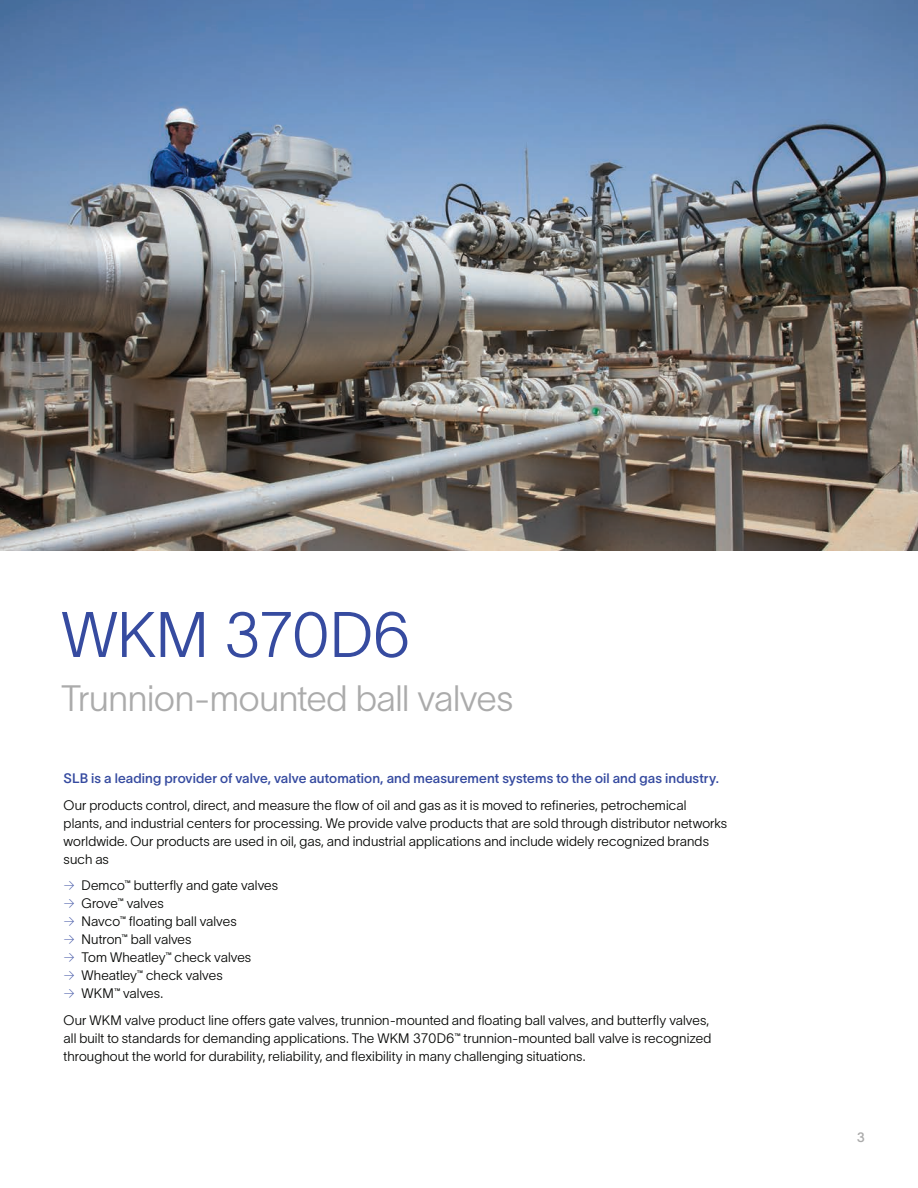
<style>
.page{position:relative;width:918px;height:1188px;background:#fff}
.page>*{position:absolute;margin:0;border:0;box-sizing:border-box;transform-origin:0 0}
.t1{font:63px "SLB Sans";letter-spacing:-.015em;color:#364ba0}
.t2{font:36px "SLB Sans";letter-spacing:-.01em;color:#ababab}
.t3{font:13.5px/18px "SLB Sans";letter-spacing:.005em;color:#040503}
.t4{font:700 13.5px "SLB Sans";letter-spacing:.005em;color:#364ba0}
.t5{font:700 13.5px "SLB Sans";color:#ababab}
.s1{font-weight:300;color:#364ba0}
</style>
<div class="page">
<img style="left:0;top:0;width:918px;height:551px">
<h1 class="t1" style="left:61px;top:590px;width:352px">WKM 370D6</h1>
<h2 class="t2" style="left:61px;top:673px;width:453px">Trunnion-mounted ball valves</h2>
<p class="t4" style="left:64px;top:769px;width:657px">SLB is a leading provider of valve, valve automation, and measurement systems to the oil and gas industry.</p>
<p class="t3" style="left:64px;top:795px;width:665px">Our products control, direct, and measure the flow of oil and gas as it is moved to refineries, petrochemical plants, and industrial centers for processing. We provide valve products that are sold through distributor networks worldwide. Our products are used in oil, gas, and industrial applications and include widely recognized brands such as</p>
<p class="t3" style="left:64px;top:876px;width:216px"><span class="s1">→</span> Demco™ butterfly and gate valves</p>
<p class="t3" style="left:64px;top:894px;width:102px"><span class="s1">→</span> Grove™ valves</p>
<p class="t3" style="left:64px;top:912px;width:175px"><span class="s1">→</span> Navco™ floating ball valves</p>
<p class="t3" style="left:64px;top:930px;width:129px"><span class="s1">→</span> Nutron™ ball valves</p>
<p class="t3" style="left:64px;top:948px;width:189px"><span class="s1">→</span> Tom Wheatley™ check valves</p>
<p class="t3" style="left:64px;top:966px;width:161px"><span class="s1">→</span> Wheatley™ check valves</p>
<p class="t3" style="left:64px;top:979px;width:647px;line-height:26.5px"><span class="s1">→</span> WKM™ valves.<br>Our WKM valve product line offers gate valves, trunnion-mounted and floating ball valves, and butterfly valves,</p>
<p class="t3" style="left:64px;top:1028px;width:649px">all built to standards for demanding applications. The WKM 370D6™ trunnion-mounted ball valve is recognized throughout the world for durability, reliability, and flexibility in many challenging situations.</p>
<p class="t5" style="left:857px;top:1128px;width:10px">3</p>
</div>
